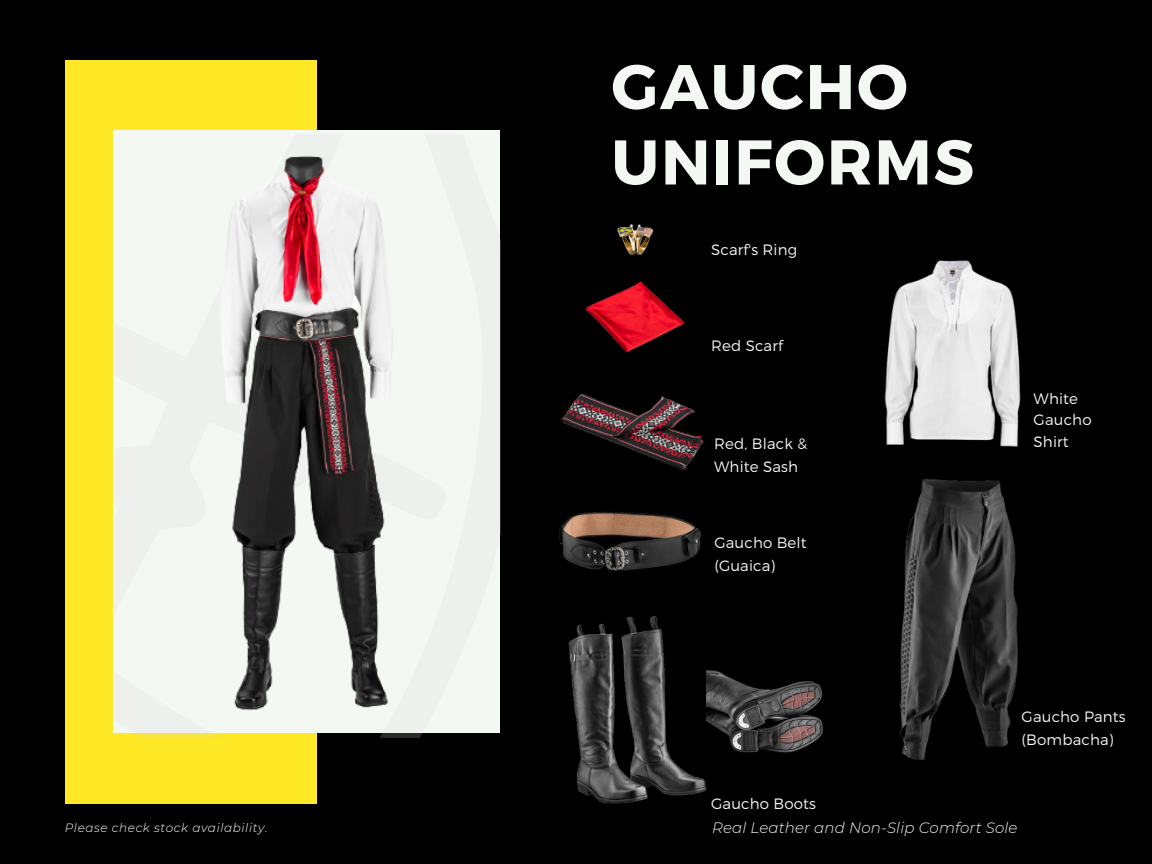
<style>
.page{position:relative;width:1152px;height:864px;background:#000}
.page>*{position:absolute;margin:0;border:0;box-sizing:border-box;transform-origin:0 0}
.t1{font:700 63px/75.3px "Montserrat";letter-spacing:.03em;color:#f4f8f3}
.t2{font:300 15px "Montserrat";letter-spacing:.01em;color:#f4f8f3}
.t3{font:italic 300 15px "Montserrat";letter-spacing:.01em;color:#f4f8f3}
.t4{font:italic 300 12px "Montserrat";letter-spacing:.05em;color:#fff}
</style>
<div class="page">
<div style="left:65px;top:60px;width:252px;height:744px;background:#ffe926"></div>
<div style="left:113px;top:134px;width:387px;height:603px;background:#f4f8f3"></div>
<img style="left:214px;top:153px;width:186px;height:558px">
<img style="left:568px;top:616px;width:139px;height:188px">
<img style="left:706px;top:670px;width:117px;height:84px">
<img style="left:617px;top:224px;width:37px;height:32px">
<img style="left:585px;top:281px;width:100px;height:72px">
<img style="left:884px;top:260px;width:137px;height:187px">
<img style="left:561px;top:393px;width:143px;height:78px">
<img style="left:559px;top:512px;width:142px;height:59px">
<img style="left:900px;top:479px;width:118px;height:281px">
<p class="t1" style="left:611px;top:46px;width:364px">GAUCHO<br>UNIFORMS</p>
<p class="t2" style="left:711px;top:240px;width:88px">Scarf's Ring</p>
<p class="t2" style="left:711px;top:336px;width:73px">Red Scarf</p>
<p class="t2" style="left:714px;top:434px;width:94px">Red, Black &amp;</p>
<p class="t2" style="left:714px;top:457px;width:85px">White Sash</p>
<p class="t2" style="left:714px;top:533px;width:94px">Gaucho Belt</p>
<p class="t2" style="left:714px;top:555px;width:63px">(Guaica)</p>
<p class="t2" style="left:711px;top:794px;width:106px">Gaucho Boots</p>
<p class="t2" style="left:1034px;top:389px;width:46px">White</p>
<p class="t2" style="left:1034px;top:410px;width:59px">Gaucho</p>
<p class="t2" style="left:1034px;top:432px;width:37px">Shirt</p>
<p class="t2" style="left:1022px;top:707px;width:106px">Gaucho Pants</p>
<p class="t2" style="left:1022px;top:729px;width:94px">(Bombacha)</p>
<p class="t4" style="left:65px;top:820px;width:204px">Please check stock availability.</p>
<p class="t3" style="left:712px;top:819px;width:307px">Real Leather and Non-Slip Comfort Sole</p>
</div>
